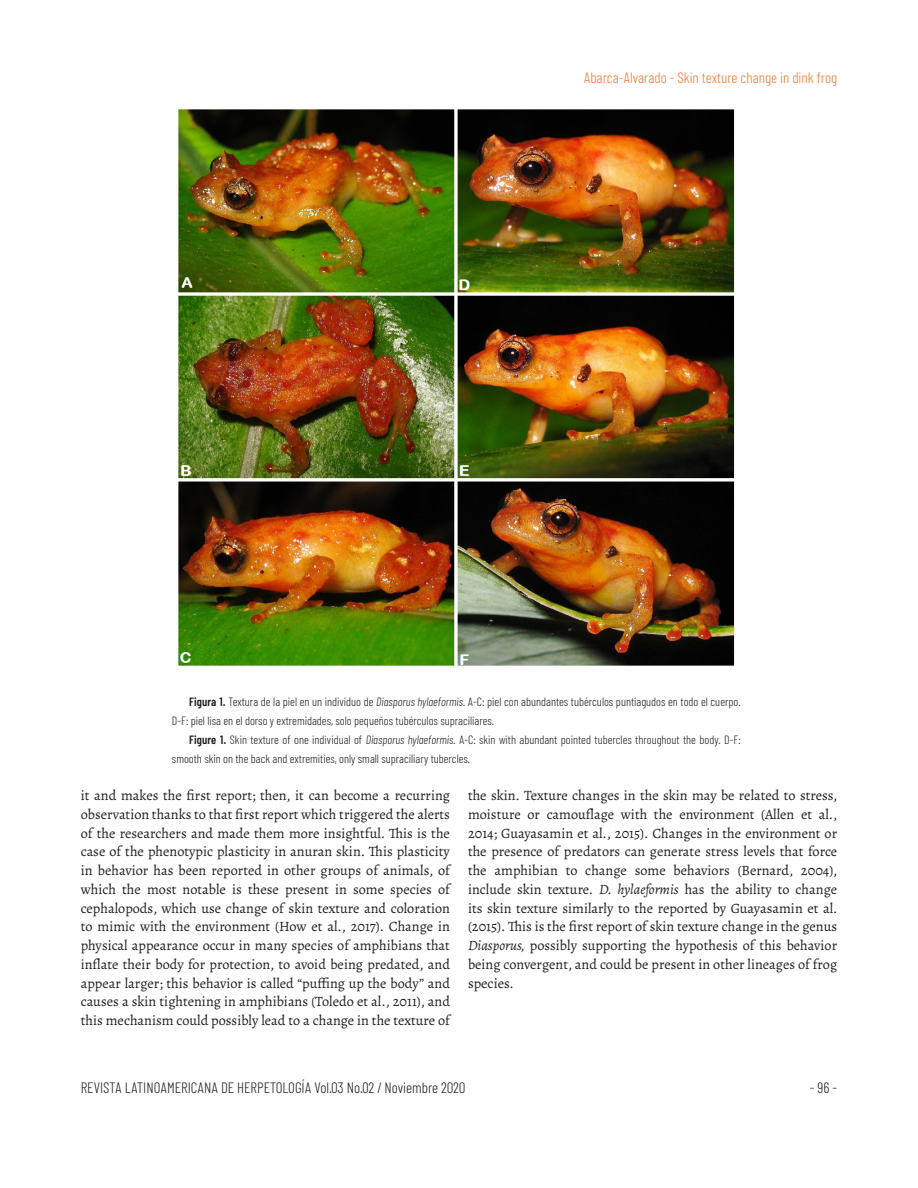
<style>
.page{position:relative;width:918px;height:1188px;background:#fff}
.page>*{position:absolute;margin:0;border:0;box-sizing:border-box;transform-origin:0 0}
.t1{font:300 15px "Barlow Condensed";color:#231f20}
.t2{font:300 15px "Barlow Condensed";color:#f47b31}
._02-txt_Artículo_1{font:14.25px/18.8px "Alegreya";color:#231f20;text-align:justify}
._02-txt_pie_de_Foto{font:300 12px/18.8px "Barlow Condensed";color:#231f20}
.s1{font-weight:600}
.s2{font-style:italic}
</style>
<div class="page">
<img style="left:178px;top:109px;width:557px;height:557px">
<p class="t2" style="left:584px;top:68px;width:255px">Abarca-Alvarado - Skin texture change in dink frog</p>
<p class="_02-txt_pie_de_Foto" style="left:172px;top:692px;width:570px;text-indent:17px"><span class="s1">Figura 1.</span> Textura de la piel en un individuo de <span class="s2">Diasporus hylaeformis.</span> A-C: piel con abundantes tubérculos puntiagudos en todo el cuerpo.<br>D-F: piel lisa en el dorso y extremidades, solo pequeños tubérculos supraciliares.</p>
<p class="_02-txt_pie_de_Foto" style="left:172px;top:730px;width:570px;text-indent:17px"><span class="s1">Figure 1.</span> Skin texture of one individual of <span class="s2">Diasporus hylaeformis.</span> A-C: skin with abundant pointed tubercles throughout the body. D-F: smooth skin on the back and extremities, only small supraciliary tubercles.</p>
<p class="_02-txt_Artículo_1" style="left:81px;top:786px;width:371px">it and makes the first report; then, it can become a recurring observation thanks to that first report which triggered the alerts of the researchers and made them more insightful. This is the case of the phenotypic plasticity in anuran skin. This plasticity in behavior has been reported in other groups of animals, of which the most notable is these present in some species of cephalopods, which use change of skin texture and coloration to mimic with the environment (How et al., 2017). Change in physical appearance occur in many species of amphibians that inflate their body for protection, to avoid being predated, and appear larger; this behavior is called “puffing up the body” and causes a skin tightening in amphibians (Toledo et al., 2011), and this mechanism could possibly lead to a change in the texture of</p>
<p class="_02-txt_Artículo_1" style="left:468px;top:786px;width:371px">the skin. Texture changes in the skin may be related to stress, moisture or camouflage with the environment (Allen et al., 2014; Guayasamin et al., 2015). Changes in the environment or the presence of predators can generate stress levels that force the amphibian to change some behaviors (Bernard, 2004), include skin texture. <span class="s2">D. hylaeformis</span> has the ability to change its skin texture similarly to the reported by Guayasamin et al. (2015). This is the first report of skin texture change in the genus <span class="s2">Diasporus,</span> possibly supporting the hypothesis of this behavior being convergent, and could be present in other lineages of frog species.</p>
<p class="t1" style="left:81px;top:1079px;width:386px">REVISTA LATINOAMERICANA DE HERPETOLOGÍA Vol.03 No.02 / Noviembre 2020</p>
<p class="t1" style="left:810px;top:1079px;width:29px">- 96 -</p>
</div>
